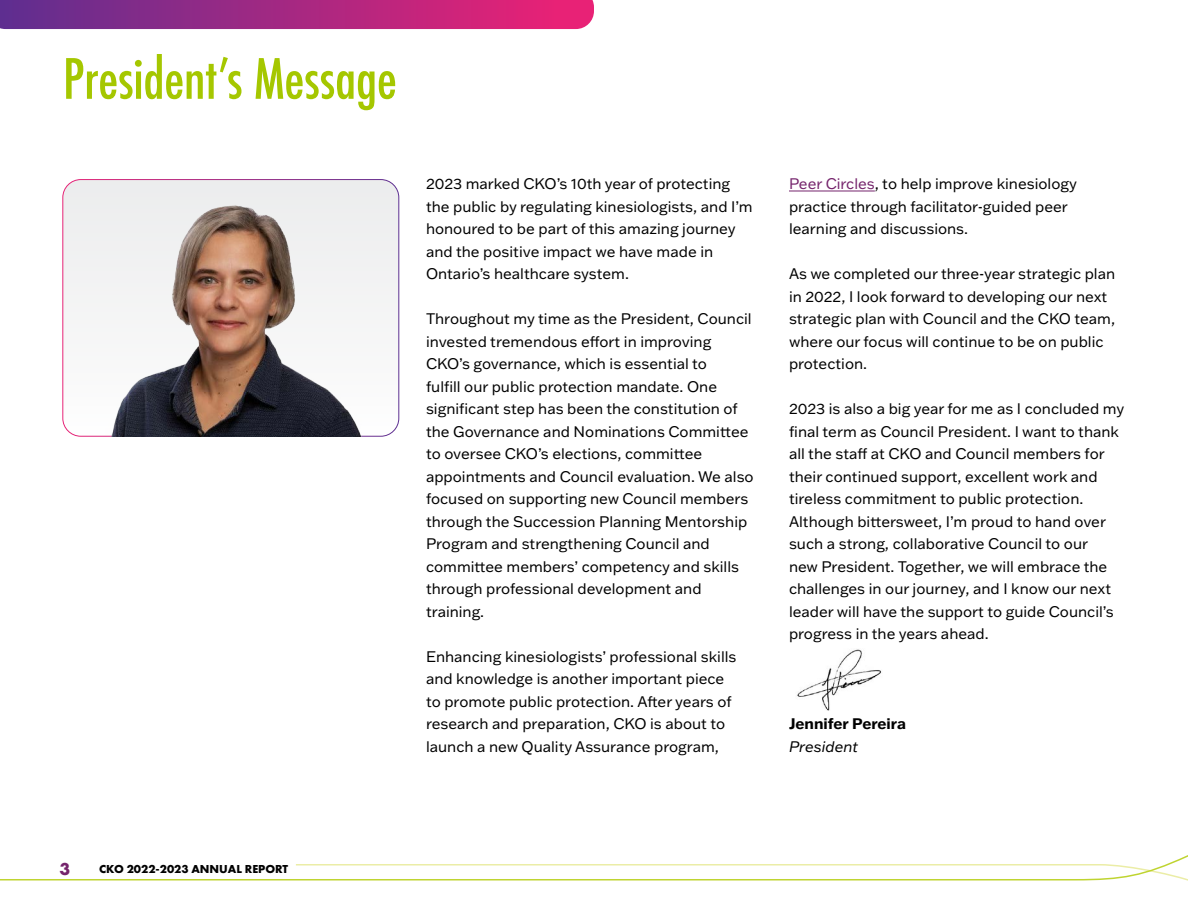
<style>
.page{position:relative;width:1188px;height:918px;background:#fff}
.page>*{position:absolute;margin:0;border:0;box-sizing:border-box;transform-origin:0 0}
.t1{font:500 condensed 54px "Futura";letter-spacing:-.01em;color:#a5c700}
.t2{font:700 18px "Futura PT";color:#75246c}
.t3{font:15px/22.5px "Franklin Gothic ATF";color:#000}
.t4{font:700 15px "Franklin Gothic ATF";color:#000}
.t5{font:italic 15px "Franklin Gothic ATF";color:#000}
.t6{font:700 12px "Futura PT";color:#000}
.s1{color:#75246c}
</style>
<div class="page">
<div style="left:63px;top:180px;width:336px;height:256px;background:#f0f1f1;border-radius:18px"></div>
<hr style="left:789px;top:191px;width:86px;height:1px;background:#75246c">
<svg style="left:0;top:855px;width:1188px;height:26px"></svg>
<svg style="left:0;top:0;width:594px;height:29px"></svg>
<img style="left:95px;top:205px;width:273px;height:231px">
<img style="left:797px;top:649px;width:84px;height:62px">
<h1 class="t1" style="left:63px;top:44px;width:335px">President’s Message</h1>
<p class="t3" style="left:426px;top:172px;width:328px">2023 marked CKO’s 10th year of protecting the public by regulating kinesiologists, and I’m honoured to be part of this amazing journey and the positive impact we have made in Ontario’s healthcare system.</p>
<p class="t3" style="left:426px;top:307px;width:329px">Throughout my time as the President, Council invested tremendous effort in improving CKO’s governance, which is essential to<br>fulfill our public protection mandate. One significant step has been the constitution of the Governance and Nominations Committee to oversee CKO’s elections, committee appointments and Council evaluation. We also focused on supporting new Council members through the Succession Planning Mentorship Program and strengthening Council and committee members’ competency and skills through professional development and training.</p>
<p class="t3" style="left:426px;top:644px;width:312px">Enhancing kinesiologists’ professional skills and knowledge is another important piece to promote public protection. After years of research and preparation, CKO is about to launch a new Quality Assurance program,</p>
<p class="t3" style="left:789px;top:172px;width:290px"><span class="s1">Peer Circles</span>, to help improve kinesiology practice through facilitator-guided peer learning and discussions.</p>
<p class="t3" style="left:789px;top:262px;width:328px">As we completed our three-year strategic plan in 2022, I look forward to developing our next strategic plan with Council and the CKO team, where our focus will continue to be on public protection.</p>
<p class="t3" style="left:789px;top:397px;width:337px">2023 is also a big year for me as I concluded my final term as Council President. I want to thank all the staff at CKO and Council members for their continued support, excellent work and tireless commitment to public protection.<br>Although bittersweet, I’m proud to hand over such a strong, collaborative Council to our<br>new President. Together, we will embrace the challenges in our journey, and I know our next leader will have the support to guide Council’s progress in the years ahead.</p>
<p class="t4" style="left:789px;top:714px;width:118px">Jennifer Pereira</p>
<p class="t5" style="left:789px;top:736px;width:71px">President</p>
<p class="t2" style="left:59px;top:857px;width:12px">3</p>
<p class="t6" style="left:99px;top:861px;width:190px">CKO 2022-2023 ANNUAL REPORT</p>
</div>
